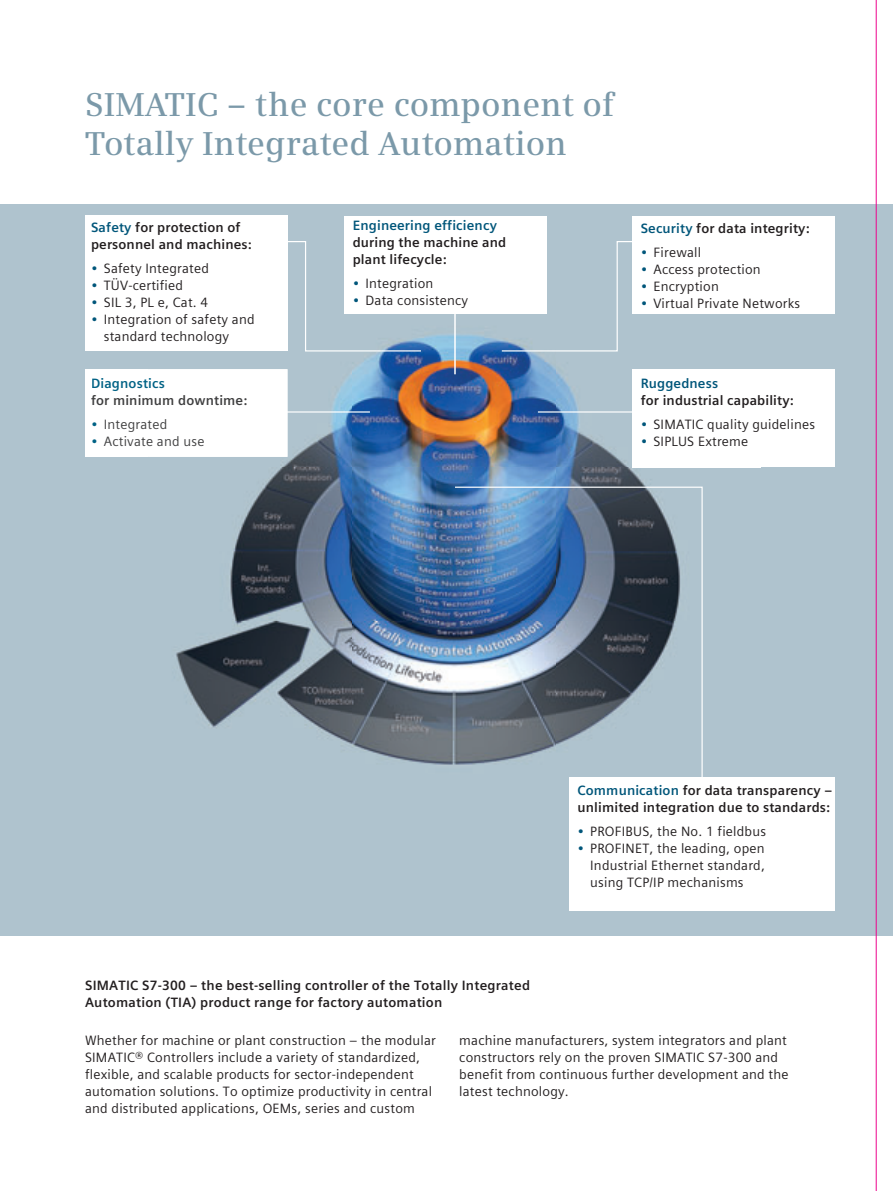
<style>
.page{position:relative;width:893px;height:1191px;background:#fff}
.page>*{position:absolute;margin:0;border:0;box-sizing:border-box;transform-origin:0 0}
.t1{font:600 33px/38.2px "Siemens Serif";letter-spacing:.005em;color:#7b99a9}
.t2{font:13.5px/17px "Siemens Sans Global";letter-spacing:.015em;color:#231f20}
.t3{font:700 13.5px/17px "Siemens Sans Global";letter-spacing:.01em;color:#231f20}
.t4{font:700 13.5px "Siemens Sans Global";letter-spacing:.01em;color:#00567a}
.t5{font:13.5px "Siemens Sans Global";letter-spacing:.015em;color:#3f3f40}
.t6{font:700 13.5px "Siemens Sans Global";letter-spacing:.01em;color:#3f3f40}
.t7{font:700 13.5px "Siemens Sans Global";letter-spacing:.01em;color:#006285}
.s1{color:#00567a}
.s2{color:#006285}
</style>
<div class="page">
<div style="left:0;top:204px;width:893px;height:731px;background:#afc3ce"></div>
<div style="left:85px;top:216px;width:202px;height:135px;background:#fff"></div>
<div style="left:344px;top:216px;width:203px;height:97px;background:#fff"></div>
<div style="left:633px;top:216px;width:202px;height:97px;background:#fff"></div>
<div style="left:633px;top:369px;width:202px;height:98px;background:#fff"></div>
<div style="left:85px;top:369px;width:202px;height:88px;background:#fff"></div>
<img style="left:176px;top:335px;width:585px;height:430px">
<img style="left:176px;top:335px;width:61px;height:16px">
<img style="left:633px;top:369px;width:128px;height:98px">
<img style="left:176px;top:369px;width:111px;height:88px">
<img style="left:176px;top:395px;width:71px;height:10px">
<img style="left:176px;top:436px;width:28px;height:10px">
<hr style="left:876px;top:0;width:1px;height:1190px;background:#ed028c">
<svg style="left:454px;top:486px;width:249px;height:363px"></svg>
<svg style="left:501px;top:240px;width:185px;height:112px"></svg>
<svg style="left:237px;top:240px;width:185px;height:112px"></svg>
<hr style="left:538px;top:411px;width:266px;height:1px;background:#fff">
<hr style="left:182px;top:411px;width:188px;height:1px;background:#fff">
<hr style="left:454px;top:306px;width:2px;height:68px;background:#fff">
<div style="left:570px;top:777px;width:265px;height:134px;background:#fff"></div>
<h1 class="t1" style="left:85px;top:87px;width:531px">SIMATIC – the core component of<br>Totally Integrated Automation</h1>
<p class="t3" style="left:91px;top:218px;width:162px"><span class="s1">Safety</span> for protection of personnel and machines:</p>
<p class="t2" style="left:91px;top:259px;width:119px"><span class="s1">•</span> Safety Integrated</p>
<p class="t2" style="left:91px;top:276px;width:94px"><span class="s1">•</span> TÜV-certified</p>
<p class="t2" style="left:91px;top:293px;width:119px"><span class="s1">•</span> SIL 3, PL e, Cat. 4</p>
<p class="t2" style="left:104px;top:310px;width:152px;text-indent:-13px"><span class="s1">•</span> Integration of safety and standard technology</p>
<p class="t7" style="left:91px;top:375px;width:75px">Diagnostics</p>
<p class="t6" style="left:91px;top:392px;width:158px">for minimum downtime:</p>
<p class="t5" style="left:91px;top:416px;width:78px"><span class="s2">•</span> Integrated</p>
<p class="t5" style="left:91px;top:433px;width:115px"><span class="s2">•</span> Activate and use</p>
<p class="t4" style="left:353px;top:217px;width:146px">Engineering efficiency</p>
<p class="t3" style="left:353px;top:234px;width:155px">during the machine and plant lifecycle:</p>
<p class="t2" style="left:353px;top:275px;width:82px"><span class="s1">•</span> Integration</p>
<p class="t2" style="left:353px;top:292px;width:117px"><span class="s1">•</span> Data consistency</p>
<p class="t3" style="left:641px;top:219px;width:170px"><span class="s1">Security</span> for data integrity:</p>
<p class="t2" style="left:641px;top:243px;width:62px"><span class="s1">•</span> Firewall</p>
<p class="t2" style="left:641px;top:260px;width:122px"><span class="s1">•</span> Access protection</p>
<p class="t2" style="left:641px;top:277px;width:80px"><span class="s1">•</span> Encryption</p>
<p class="t2" style="left:641px;top:294px;width:161px"><span class="s1">•</span> Virtual Private Networks</p>
<p class="t4" style="left:641px;top:375px;width:79px">Ruggedness</p>
<p class="t3" style="left:641px;top:392px;width:155px">for industrial capability:</p>
<p class="t2" style="left:641px;top:416px;width:176px"><span class="s1">•</span> SIMATIC quality guidelines</p>
<p class="t2" style="left:641px;top:433px;width:109px"><span class="s1">•</span> SIPLUS Extreme</p>
<p class="t3" style="left:85px;top:976px;width:446px">SIMATIC S7-300 – the best-selling controller of the Totally Integrated<br>Automation (TIA) product range for factory automation</p>
<p class="t3" style="left:577px;top:781px;width:256px"><span class="s1">Communication</span> for data transparency – unlimited integration due to standards:</p>
<p class="t2" style="left:577px;top:822px;width:190px"><span class="s1">•</span> PROFIBUS, the No. 1 fieldbus</p>
<p class="t2" style="left:590px;top:839px;width:176px;text-align:justify;text-indent:-13px"><span class="s1">•</span> PROFINET, the leading, open Industrial Ethernet standard, using TCP/IP mechanisms</p>
<p class="t2" style="left:85px;top:1031px;width:352px">Whether for machine or plant construction – the modular SIMATIC® Controllers include a variety of standardized, flexible, and scalable products for sector-independent automation solutions. To optimize productivity in central and distributed applications, OEMs, series and custom</p>
<p class="t2" style="left:459px;top:1032px;width:331px">machine manufacturers, system integrators and plant constructors rely on the proven SIMATIC S7-300 and benefit from continuous further development and the latest technology.</p>
</div>
